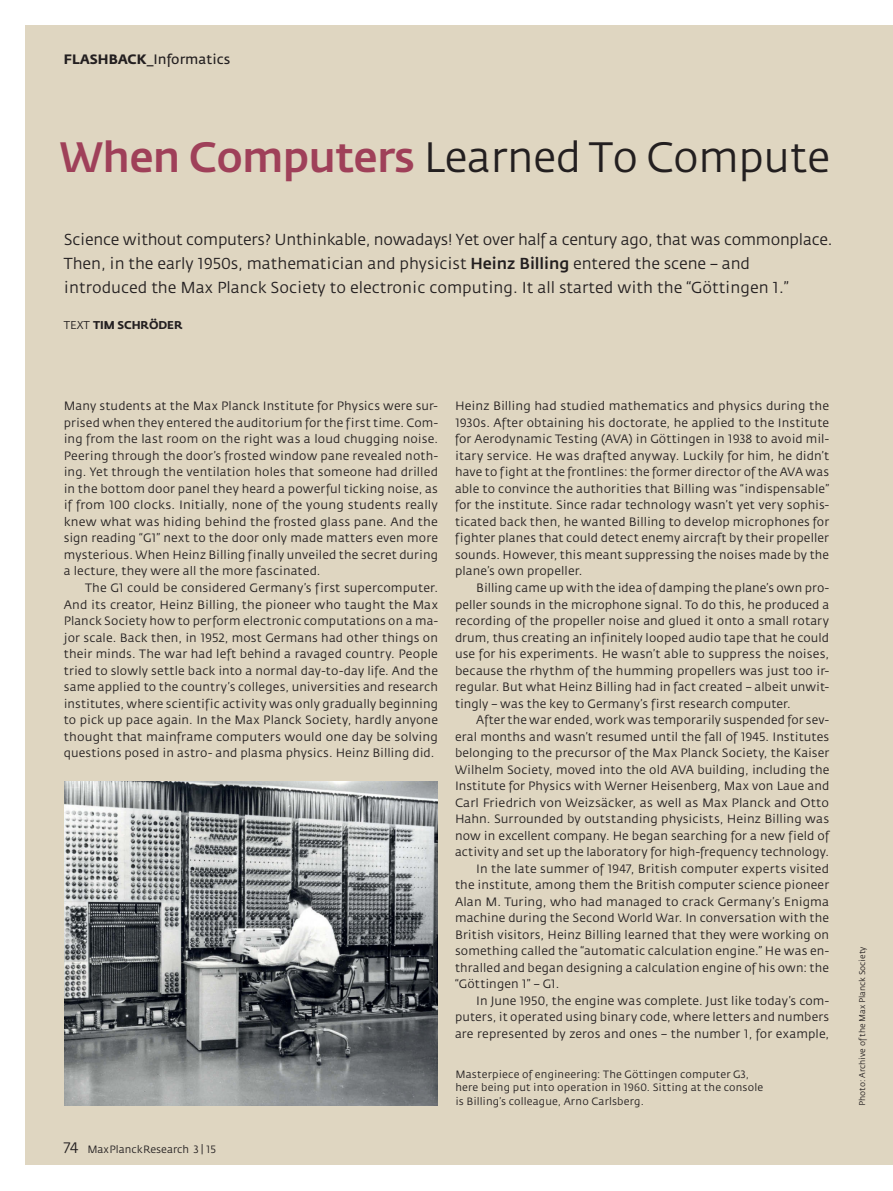
<style>
.page{position:relative;width:893px;height:1191px;background:#fff}
.page>*{position:absolute;margin:0;border:0;box-sizing:border-box;transform-origin:0 0}
.t1{font:42px "Fedra Sans";letter-spacing:-.01em;color:#231f20}
.t2{font:15.75px/24px "Fedra Sans";letter-spacing:-.005em;color:#231f20}
.t3{font:13.5px "Fedra Sans";color:#231f20}
.t4{font:12px "Fedra Sans";letter-spacing:.01em;color:#231f20}
.t5{font:700 11.25px "Fedra Sans";letter-spacing:-.005em;color:#231f20}
.t6{font:10.5px/13.5px "Fedra Sans";letter-spacing:.015em;color:#231f20}
.t7{font:8.25px "Fedra Sans";color:#231f20}
.s1{font-weight:700}
.s2{font-weight:500;color:#9f4059}
.s3{font-family:"Fedra Sans Book SC"}
.s4{font-weight:500}
.s5{font-weight:400}
.s6{font-family:"Fedra Sans Book SC";font-size:15px}
</style>
<div class="page">
<div style="left:26px;top:26px;width:867px;height:1139px;background:#dfd6c1"></div>
<img style="left:65px;top:781px;width:372px;height:325px">
<p class="t3" style="left:64px;top:54px;width:168px"><span class="s1">FLASHBACK</span>_Informatics</p>
<p class="t1" style="left:60px;top:141px;width:772px"><span class="s2">When Computers</span> Learned To Compute</p>
<p class="t2" style="left:64px;top:228px;width:770px">Science without computers? Unthinkable, nowadays! Yet over half a century ago, that was commonplace.<br>Then, in the early <span class="s3">1950</span>s, mathematician and physicist <span class="s4">Heinz Billing</span> entered the scene – and introduced the Max Planck Society to electronic computing. It all started with the “Göttingen <span class="s3">1</span>.”</p>
<p class="t5" style="left:64px;top:320px;width:120px"><span class="s5">TEXT</span> TIM SCHRÖDER</p>
<p class="t4" style="left:64px;top:401px;width:376px">Many students at the Max Planck Institute for Physics were sur-</p>
<p class="t4" style="left:64px;top:418px;width:376px">prised when they entered the auditorium for the first time. Com-</p>
<p class="t4" style="left:64px;top:434px;width:376px">ing from the last room on the right was a loud chugging noise.</p>
<p class="t4" style="left:64px;top:451px;width:376px">Peering through the door’s frosted window pane revealed noth-</p>
<p class="t4" style="left:64px;top:467px;width:376px">ing. Yet through the ventilation holes that someone had drilled</p>
<p class="t4" style="left:64px;top:484px;width:376px">in the bottom door panel they heard a powerful ticking noise, as</p>
<p class="t4" style="left:64px;top:500px;width:376px">if from <span class="s3">100</span> clocks. Initially, none of the young students really</p>
<p class="t4" style="left:64px;top:517px;width:376px">knew what was hiding behind the frosted glass pane. And the</p>
<p class="t4" style="left:64px;top:533px;width:376px">sign reading “G<span class="s3">1</span>” next to the door only made matters even more</p>
<p class="t4" style="left:64px;top:550px;width:376px">mysterious. When Heinz Billing finally unveiled the secret during</p>
<p class="t4" style="left:64px;top:566px;width:258px">a lecture, they were all the more fascinated.</p>
<p class="t4" style="left:85px;top:583px;width:354px">The G<span class="s3">1</span> could be considered Germany’s first supercomputer.</p>
<p class="t4" style="left:64px;top:599px;width:376px">And its creator, Heinz Billing, the pioneer who taught the Max</p>
<p class="t4" style="left:64px;top:616px;width:376px">Planck Society how to perform electronic computations on a ma-</p>
<p class="t4" style="left:64px;top:632px;width:376px">jor scale. Back then, in <span class="s3">1952</span>, most Germans had other things on</p>
<p class="t4" style="left:64px;top:649px;width:376px">their minds. The war had left behind a ravaged country. People</p>
<p class="t4" style="left:64px;top:665px;width:376px">tried to slowly settle back into a normal day-to-day life. And the</p>
<p class="t4" style="left:64px;top:682px;width:376px">same applied to the country’s colleges, universities and research</p>
<p class="t4" style="left:64px;top:698px;width:376px">institutes, where scientific activity was only gradually beginning</p>
<p class="t4" style="left:64px;top:715px;width:376px">to pick up pace again. In the Max Planck Society, hardly anyone</p>
<p class="t4" style="left:64px;top:731px;width:376px">thought that mainframe computers would one day be solving</p>
<p class="t4" style="left:64px;top:748px;width:372px">questions posed in astro- and plasma physics. Heinz Billing did.</p>
<p class="t6" style="left:64px;top:1143px;width:154px"><span class="s6">74</span> MaxPlanckResearch <span class="s3">3 | 15</span></p>
<p class="t4" style="left:455px;top:401px;width:376px">Heinz Billing had studied mathematics and physics during the</p>
<p class="t4" style="left:455px;top:418px;width:376px"><span class="s3">1930</span>s. After obtaining his doctorate, he applied to the Institute</p>
<p class="t4" style="left:455px;top:434px;width:376px">for Aerodynamic Testing (AVA) in Göttingen in <span class="s3">1938</span> to avoid mil-</p>
<p class="t4" style="left:455px;top:451px;width:376px">itary service. He was drafted anyway. Luckily for him, he didn’t</p>
<p class="t4" style="left:455px;top:467px;width:376px">have to fight at the frontlines: the former director of the AVA was</p>
<p class="t4" style="left:455px;top:484px;width:376px">able to convince the authorities that Billing was “indispensable”</p>
<p class="t4" style="left:455px;top:500px;width:376px">for the institute. Since radar technology wasn’t yet very sophis-</p>
<p class="t4" style="left:455px;top:517px;width:376px">ticated back then, he wanted Billing to develop microphones for</p>
<p class="t4" style="left:455px;top:533px;width:376px">fighter planes that could detect enemy aircraft by their propeller</p>
<p class="t4" style="left:455px;top:550px;width:376px">sounds. However, this meant suppressing the noises made by the</p>
<p class="t4" style="left:455px;top:566px;width:129px">plane’s own propeller.</p>
<p class="t4" style="left:476px;top:583px;width:354px">Billing came up with the idea of damping the plane’s own pro-</p>
<p class="t4" style="left:455px;top:599px;width:376px">peller sounds in the microphone signal. To do this, he produced a</p>
<p class="t4" style="left:455px;top:616px;width:376px">recording of the propeller noise and glued it onto a small rotary</p>
<p class="t4" style="left:455px;top:632px;width:376px">drum, thus creating an infinitely looped audio tape that he could</p>
<p class="t4" style="left:455px;top:649px;width:376px">use for his experiments. He wasn’t able to suppress the noises,</p>
<p class="t4" style="left:455px;top:665px;width:376px">because the rhythm of the humming propellers was just too ir-</p>
<p class="t4" style="left:455px;top:682px;width:376px">regular. But what Heinz Billing had in fact created – albeit unwit-</p>
<p class="t4" style="left:455px;top:698px;width:337px">tingly – was the key to Germany’s first research computer.</p>
<p class="t4" style="left:476px;top:715px;width:354px">After the war ended, work was temporarily suspended for sev-</p>
<p class="t4" style="left:455px;top:731px;width:376px">eral months and wasn’t resumed until the fall of <span class="s3">1945</span>. Institutes</p>
<p class="t4" style="left:455px;top:748px;width:376px">belonging to the precursor of the Max Planck Society, the Kaiser</p>
<p class="t4" style="left:455px;top:764px;width:376px">Wilhelm Society, moved into the old AVA building, including the</p>
<p class="t4" style="left:455px;top:781px;width:376px">Institute for Physics with Werner Heisenberg, Max von Laue and</p>
<p class="t4" style="left:455px;top:797px;width:376px">Carl Friedrich von Weizsäcker, as well as Max Planck and Otto</p>
<p class="t4" style="left:455px;top:814px;width:376px">Hahn. Surrounded by outstanding physicists, Heinz Billing was</p>
<p class="t4" style="left:455px;top:830px;width:376px">now in excellent company. He began searching for a new field of</p>
<p class="t4" style="left:455px;top:847px;width:376px">activity and set up the laboratory for high-frequency technology.</p>
<p class="t4" style="left:476px;top:863px;width:354px">In the late summer of <span class="s3">1947</span>, British computer experts visited</p>
<p class="t4" style="left:455px;top:880px;width:376px">the institute, among them the British computer science pioneer</p>
<p class="t4" style="left:455px;top:896px;width:376px">Alan M. Turing, who had managed to crack Germany’s Enigma</p>
<p class="t4" style="left:455px;top:913px;width:376px">machine during the Second World War. In conversation with the</p>
<p class="t4" style="left:455px;top:929px;width:376px">British visitors, Heinz Billing learned that they were working on</p>
<p class="t4" style="left:455px;top:946px;width:376px">something called the “automatic calculation engine.” He was en-</p>
<p class="t4" style="left:455px;top:962px;width:376px">thralled and began designing a calculation engine of his own: the</p>
<p class="t4" style="left:455px;top:979px;width:106px">“Göttingen <span class="s3">1</span>” – G<span class="s3">1</span>.</p>
<p class="t4" style="left:476px;top:995px;width:354px">In June <span class="s3">1950</span>, the engine was complete. Just like today’s com-</p>
<p class="t4" style="left:455px;top:1012px;width:376px">puters, it operated using binary code, where letters and numbers</p>
<p class="t4" style="left:455px;top:1028px;width:376px">are represented by zeros and ones – the number <span class="s3">1</span>, for example,</p>
<p class="t6" style="left:455px;top:1068px;width:309px">Masterpiece of engineering: The Göttingen computer G<span class="s3">3</span>, here being put into operation in <span class="s3">1960</span>. Sitting at the console is Billing’s colleague, Arno Carlsberg.</p>
<p class="t7" style="left:859px;top:1106px;width:161px;rotate:-90deg">Photo: Archive of the Max Planck Society</p>
</div>
